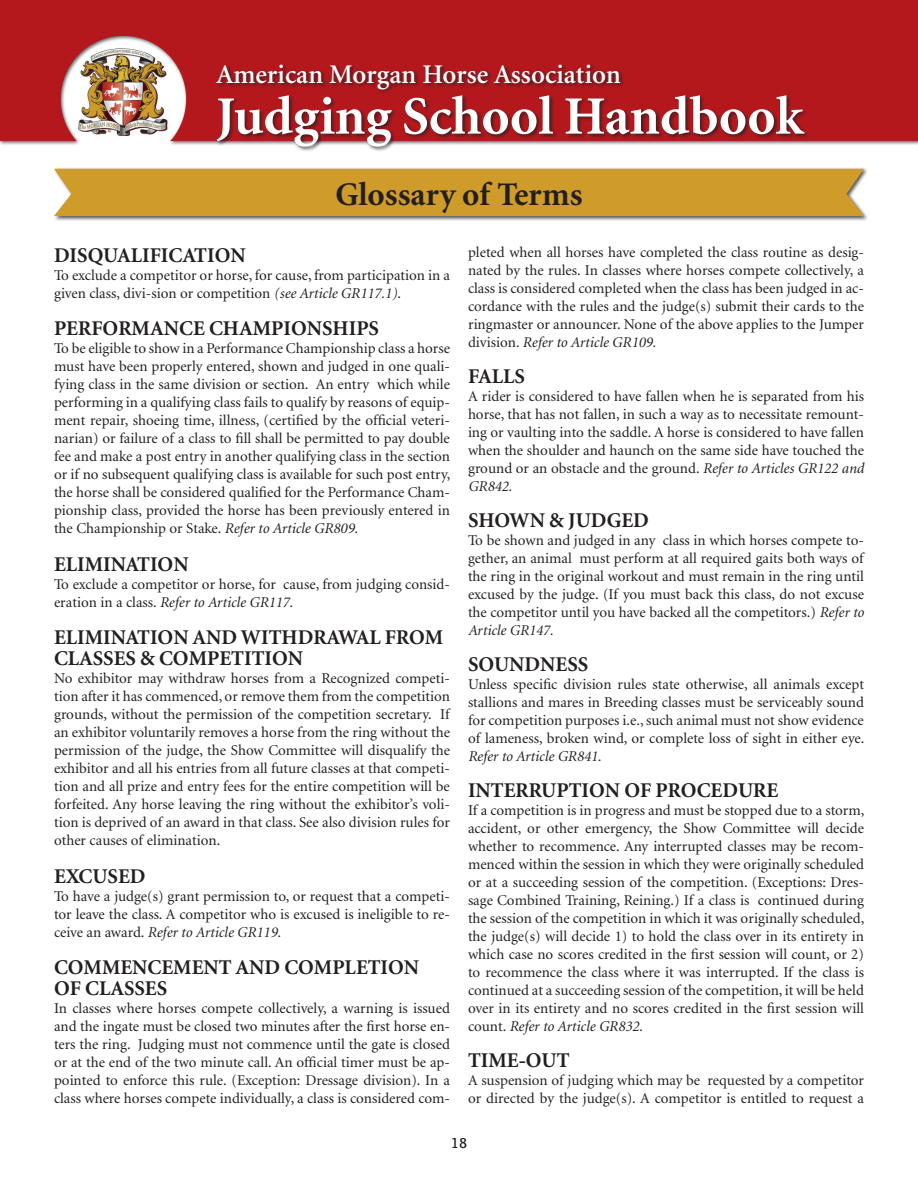
<style>
.page{position:relative;width:918px;height:1188px;background:#fff}
.page>*{position:absolute;margin:0;border:0;box-sizing:border-box;transform-origin:0 0}
.t1{font:700 54px "Minion";color:#fff}
.t2{font:700 33px "Minion";color:#231f20}
.t3{font:600 27px "Minion";color:#fff}
.t4{font:700 21px/21px "Minion";color:#231f20}
.t5{font:15px/18px "Minion";color:#231f20;text-align:justify}
.t6{font:italic 15px "Minion";color:#231f20}
.t7{font:700 15px "Overlock";color:#231f20}
.s1{font-style:italic}
</style>
<div class="page">
<img style="left:0;top:0;width:918px;height:145px">
<div style="left:215px;top:63px;width:595px;height:89px;background:#231f20;opacity:.75"></div>
<div style="left:53px;top:167px;width:816px;height:54px;background:#231f20;opacity:.75"></div>
<div style="left:54px;top:169px;width:810px;height:47px;background:#cf9b2a"></div>
<h3 class="t3" style="left:216px;top:60px;width:406px">American Morgan Horse Association</h3>
<h1 class="t1" style="left:216px;top:89px;width:589px">Judging School Handbook</h1>
<h2 class="t2" style="left:335px;top:178px;width:249px">Glossary of Terms</h2>
<h3 class="t4" style="left:54px;top:245px;width:193px">DISQUALIFICATION</h3>
<p class="t5" style="left:54px;top:267px;width:397px">To exclude a competitor or horse, for cause, from participation in a given class, divi-sion or competition <span class="s1">(see Article GR117.1)</span>.</p>
<h3 class="t4" style="left:54px;top:319px;width:327px">PERFORMANCE CHAMPIONSHIPS</h3>
<p class="t5" style="left:54px;top:340px;width:398px">To be eligible to show in a Performance Championship class a horse must have been properly entered, shown and judged in one quali&shy;fying class in the same division or section. An entry which while performing in a qualifying class fails to qualify by reasons of equip&shy;ment repair, shoeing time, illness, (certified by the official veteri&shy;narian) or failure of a class to fill shall be permitted to pay double fee and make a post entry in another qualifying class in the section or if no subsequent qualifying class is available for such post entry, the horse shall be considered qualified for the Performance Cham&shy;pionship class, provided the horse has been previously entered in the Championship or Stake. <span class="s1">Refer to Article GR809.</span></p>
<h3 class="t4" style="left:54px;top:554px;width:136px">ELIMINATION</h3>
<p class="t5" style="left:54px;top:576px;width:397px">To exclude a competitor or horse, for cause, from judging consid&shy;eration in a class. <span class="s1">Refer to Article GR117.</span></p>
<h3 class="t4" style="left:54px;top:628px;width:391px">ELIMINATION AND WITHDRAWAL FROM<br>CLASSES &amp; COMPETITION</h3>
<p class="t5" style="left:54px;top:670px;width:398px">No exhibitor may withdraw horses from a Recognized competi&shy;tion after it has commenced, or remove them from the competition grounds, without the permission of the competition secretary. If an exhibitor voluntarily removes a horse from the ring without the permission of the judge, the Show Committee will disqualify the exhibitor and all his entries from all future classes at that competi&shy;tion and all prize and entry fees for the entire competition will be forfeited. Any horse leaving the ring without the exhibitor’s voli&shy;tion is deprived of an award in that class. See also division rules for other causes of elimination.</p>
<h3 class="t4" style="left:54px;top:866px;width:93px">EXCUSED</h3>
<p class="t5" style="left:54px;top:888px;width:397px">To have a judge(s) grant permission to, or request that a competi&shy;tor leave the class. A competitor who is excused is ineligible to re&shy;ceive an award. <span class="s1">Refer to Article GR119.</span></p>
<h3 class="t4" style="left:54px;top:958px;width:367px">COMMENCEMENT AND COMPLETION<br>OF CLASSES</h3>
<p class="t5" style="left:54px;top:1000px;width:398px">In classes where horses compete collectively, a warning is issued and the ingate must be closed two minutes after the first horse en&shy;ters the ring. Judging must not commence until the gate is closed or at the end of the two minute call. An official timer must be ap&shy;pointed to enforce this rule. (Exception: Dressage division). In a class where horses compete individually, a class is considered com-</p>
<p class="t5" style="left:468px;top:244px;width:398px">pleted when all horses have completed the class routine as desig&shy;nated by the rules. In classes where horses compete collectively, a class is considered completed when the class has been judged in ac&shy;cordance with the rules and the judge(s) submit their cards to the ringmaster or announcer. None of the above applies to the Jumper division. <span class="s1">Refer to Article GR109.</span></p>
<h3 class="t4" style="left:468px;top:367px;width:59px">FALLS</h3>
<p class="t5" style="left:468px;top:388px;width:398px">A rider is considered to have fallen when he is separated from his horse, that has not fallen, in such a way as to necessitate remount&shy;ing or vaulting into the saddle. A horse is considered to have fallen when the shoulder and haunch on the same side have touched the ground or an obstacle and the ground. <span class="s1">Refer to Articles GR122 and GR842.</span></p>
<h3 class="t4" style="left:468px;top:511px;width:182px">SHOWN &amp; JUDGED</h3>
<p class="t5" style="left:468px;top:532px;width:398px">To be shown and judged in any class in which horses compete to&shy;gether, an animal must perform at all required gaits both ways of the ring in the original workout and must remain in the ring until excused by the judge. (If you must back this class, do not excuse the competitor until you have backed all the competitors.) <span class="s1">Refer to Article GR147.</span></p>
<h3 class="t4" style="left:468px;top:655px;width:122px">SOUNDNESS</h3>
<p class="t5" style="left:468px;top:676px;width:398px">Unless specific division rules state otherwise, all animals except stallions and mares in Breeding classes must be serviceably sound for competition purposes i.e., such animal must not show evidence of lameness, broken wind, or complete loss of sight in either eye.</p>
<p class="t6" style="left:468px;top:749px;width:135px">Refer to Article GR841.</p>
<h3 class="t4" style="left:468px;top:781px;width:312px">INTERRUPTION OF PROCEDURE</h3>
<p class="t5" style="left:468px;top:802px;width:398px">If a competition is in progress and must be stopped due to a storm, accident, or other emergency, the Show Committee will decide whether to recommence. Any interrupted classes may be recom&shy;menced within the session in which they were originally scheduled or at a succeeding session of the competition. (Exceptions: Dres&shy;sage Combined Training, Reining.) If a class is continued during the session of the competition in which it was originally scheduled, the judge(s) will decide 1) to hold the class over in its entirety in which case no scores credited in the first session will count, or 2) to recommence the class where it was interrupted. If the class is continued at a succeeding session of the competition, it will be held over in its entirety and no scores credited in the first session will count. <span class="s1">Refer to Article GR832.</span></p>
<h3 class="t4" style="left:468px;top:1051px;width:103px">TIME-OUT</h3>
<p class="t5" style="left:468px;top:1072px;width:398px">A suspension of judging which may be requested by a competitor or directed by the judge(s). A competitor is entitled to request a</p>
<p class="t7" style="left:451px;top:1135px;width:18px">18</p>
</div>
